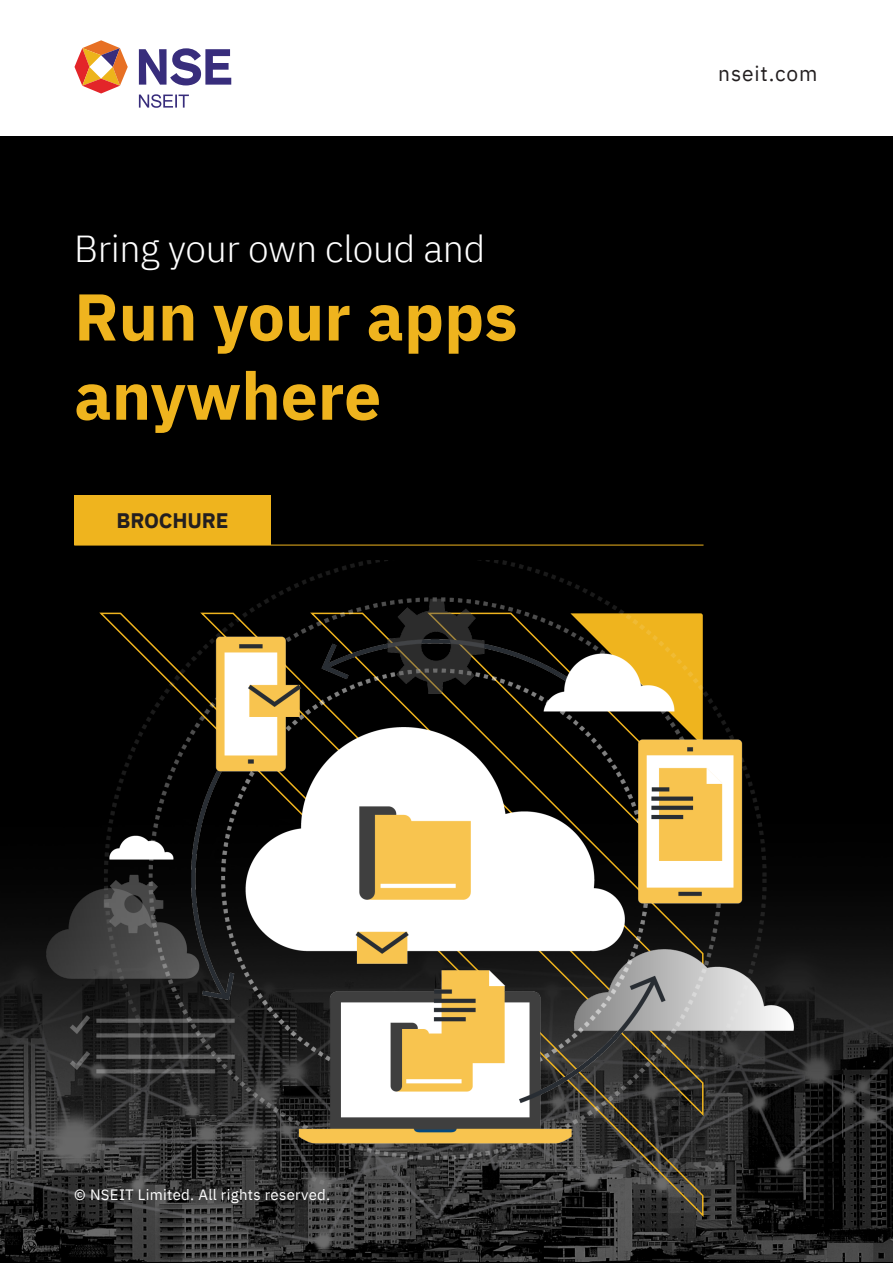
<style>
.page{position:relative;width:893px;height:1263px;background:#fff}
.page>*{position:absolute;margin:0;border:0;box-sizing:border-box;transform-origin:0 0}
.t1{font:700 66px/79.2px "IBM Plex Sans";color:#efb41e}
.t2{font:300 37.5px "IBM Plex Sans";letter-spacing:-.01em;color:#fff}
.t3{font:21px "IBM Plex Sans";letter-spacing:.04em;color:#231f20}
.t4{font:700 21px "IBM Plex Sans";letter-spacing:-.01em;color:#231f20}
.t5{font:15px "IBM Plex Sans";letter-spacing:.02em;color:#fff}
</style>
<div class="page">
<div style="left:0;top:136px;width:893px;height:1127px;background:#000"></div>
<img style="left:0;top:919px;width:893px;height:343px">
<div style="left:74px;top:495px;width:197px;height:50px;background:#efb41e"></div>
<hr style="left:74px;top:545px;width:629px;height:1px;background:#efb41e">
<svg style="left:97px;top:1204px;width:608px;height:15px"></svg>
<img style="left:47px;top:560px;width:747px;height:644px">
<svg style="left:139px;top:48px;width:92px;height:37px"></svg>
<svg style="left:74px;top:40px;width:54px;height:54px"></svg>
<svg style="left:139px;top:94px;width:50px;height:14px"></svg>
<p class="t2" style="left:74px;top:220px;width:412px">Bring your own cloud and</p>
<p class="t1" style="left:74px;top:272px;width:445px">Run your apps anywhere</p>
<p class="t4" style="left:117px;top:504px;width:113px">BROCHURE</p>
<p class="t3" style="left:718px;top:58px;width:101px">nseit.com</p>
<p class="t5" style="left:74px;top:1184px;width:258px">© NSEIT Limited. All rights reserved.</p>
</div>
